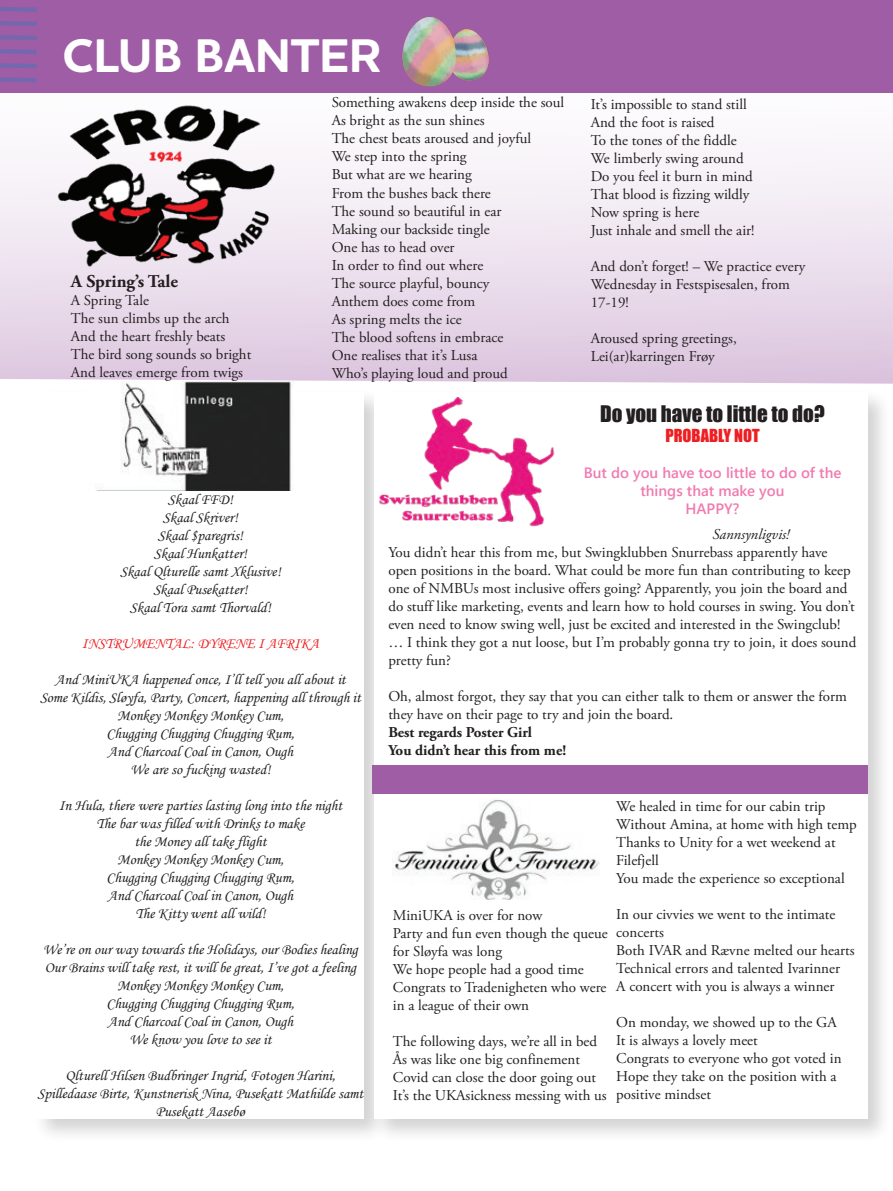
<style>
.page{position:relative;width:893px;height:1191px;background:#fff}
.page>*{position:absolute;margin:0;border:0;box-sizing:border-box;transform-origin:0 0}
.t1{font:700 48px "Houschka Pro";color:#fff}
.t2{font:21px "Impact";color:#231f20}
.t3{font:700 18px "Adobe Garamond Pro";color:#231f20}
.t4{font:16.5px "Impact";color:#ee1f23}
.t5{font:15px/18px "Adobe Garamond Pro";color:#231f20}
.t6{font:15px/18px "Monotype Corsiva";color:#231f20;text-align:center}
.t7{font:600 15px/18px "Segoe UI";color:#f17bb0;text-align:center}
.t8{font:700 15px/18px "Adobe Garamond Pro";color:#231f20}
.t9{font:15px "Monotype Corsiva";color:#ee1f23}
.t10{font:italic 15px "Adobe Garamond Pro";color:#231f20}
</style>
<div class="page">
<svg style="left:0;top:92px;width:893px;height:292px"></svg>
<img style="left:54px;top:103px;width:225px;height:166px">
<div style="left:33px;top:388px;width:356px;height:755px;background:#231f20;opacity:.2"></div>
<div style="left:37px;top:392px;width:327px;height:726px;background:#fff"></div>
<div style="left:370px;top:388px;width:522px;height:755px;background:#231f20;opacity:.2"></div>
<div style="left:374px;top:392px;width:493px;height:726px;background:#fff"></div>
<div style="left:0;top:0;width:893px;height:92px;background:#9f5da6"></div>
<svg style="left:0;top:7px;width:37px;height:76px"></svg>
<img style="left:373px;top:398px;width:182px;height:135px">
<img style="left:86px;top:381px;width:209px;height:109px">
<div style="left:372px;top:765px;width:495px;height:29px;background:#9f5da6"></div>
<img style="left:392px;top:799px;width:208px;height:101px">
<svg style="left:456px;top:29px;width:33px;height:52px"></svg>
<img style="left:402px;top:17px;width:54px;height:69px">
<h1 class="t1" style="left:62px;top:25px;width:320px">CLUB BANTER</h1>
<p class="t5" style="left:332px;top:94px;width:234px">Something awakens deep inside the soul<br>As bright as the sun shines<br>The chest beats aroused and joyful<br>We step into the spring<br>But what are we hearing<br>From the bushes back there<br>The sound so beautiful in ear<br>Making our backside tingle<br>One has to head over<br>In order to find out where<br>The source playful, bouncy<br>Anthem does come from<br>As spring melts the ice<br>The blood softens in embrace<br>One realises that it’s Lusa<br>Who’s playing loud and proud</p>
<p class="t5" style="left:591px;top:96px;width:165px">It’s impossible to stand still<br>And the foot is raised<br>To the tones of the fiddle<br>We limberly swing around<br>Do you feel it burn in mind<br>That blood is fizzing wildly<br>Now spring is here<br>Just inhale and smell the air!</p>
<p class="t5" style="left:591px;top:258px;width:216px">And don’t forget! – We practice every<br>Wednesday in Festspisesalen, from<br>17-19!</p>
<p class="t5" style="left:591px;top:330px;width:147px">Aroused spring greetings,<br>Lei(ar)karringen Frøy</p>
<h2 class="t2" style="left:600px;top:398px;width:226px">Do you have to little to do?</h2>
<p class="t4" style="left:665px;top:423px;width:96px">PROBABLY NOT</p>
<p class="t7" style="left:584px;top:462px;width:259px">But do you have too little to do of the things that make you<br>HAPPY?</p>
<p class="t3" style="left:71px;top:270px;width:109px">A Spring’s Tale</p>
<p class="t5" style="left:71px;top:291px;width:182px">A Spring Tale<br>The sun climbs up the arch<br>And the heart freshly beats<br>The bird song sounds so bright<br>And leaves emerge from twigs</p>
<p class="t6" style="left:120px;top:490px;width:162px">Skaal FFD!<br>Skaal Skriver!<br>Skaal $paregris!<br>Skaal Hunkatter!<br>Skaal Qlturelle samt Xklusive!<br>Skaal Pusekatter!<br>Skaal Tora samt Thorvald!</p>
<p class="t9" style="left:82px;top:634px;width:239px">INSTRUMENTAL: DYRENE I AFRIKA</p>
<p class="t6" style="left:40px;top:670px;width:322px">And MiniUKA happened once, I’ll tell you all about it Some Kildis, Sløyfa, Party, Concert, happening all through it Monkey Monkey Monkey Cum,<br>Chugging Chugging Chugging Rum,<br>And Charcoal Coal in Canon, Ough<br>We are so fucking wasted!</p>
<p class="t6" style="left:59px;top:796px;width:285px">In Hula, there were parties lasting long into the night<br>The bar was filled with Drinks to make<br>the Money all take flight<br>Monkey Monkey Monkey Cum,<br>Chugging Chugging Chugging Rum,<br>And Charcoal Coal in Canon, Ough<br>The Kitty went all wild!</p>
<p class="t6" style="left:43px;top:940px;width:316px">We’re on our way towards the Holidays, our Bodies healing Our Brains will take rest, it will be great, I’ve got a feeling Monkey Monkey Monkey Cum,<br>Chugging Chugging Chugging Rum,<br>And Charcoal Coal in Canon, Ough<br>We know you love to see it</p>
<p class="t6" style="left:38px;top:1066px;width:327px">Qlturell Hilsen Budbringer Ingrid, Fotogen Harini,<br>Spilledaase Birte, Kunstnerisk Nina, Pusekatt Mathilde samt<br>Pusekatt Aasebø</p>
<p class="t10" style="left:712px;top:525px;width:78px">Sannsynligvis!</p>
<p class="t5" style="left:388px;top:543px;width:469px">You didn’t hear this from me, but Swingklubben Snurrebass apparently have open positions in the board. What could be more fun than contributing to keep one of NMBUs most inclusive offers going? Apparently, you join the board and do stuff like marketing, events and learn how to hold courses in swing. You don’t even need to know swing well, just be excited and interested in the Swingclub! … I think they got a nut loose, but I’m probably gonna try to join, it does sound pretty fun?</p>
<p class="t5" style="left:388px;top:687px;width:460px">Oh, almost forgot, they say that you can either talk to them or answer the form they have on their page to try and join the board.</p>
<p class="t8" style="left:388px;top:723px;width:179px">Best regards Poster Girl<br>You didn’t hear this from me!</p>
<p class="t5" style="left:616px;top:797px;width:242px">We healed in time for our cabin trip<br>Without Amina, at home with high temp<br>Thanks to Unity for a wet weekend at<br>Filefjell<br>You made the experience so exceptional</p>
<p class="t5" style="left:616px;top:905px;width:240px">In our civvies we went to the intimate concerts<br>Both IVAR and Rævne melted our hearts<br>Technical errors and talented Ivarinner<br>A concert with you is always a winner</p>
<p class="t5" style="left:616px;top:1013px;width:227px">On monday, we showed up to the GA<br>It is always a lovely meet<br>Congrats to everyone who got voted in<br>Hope they take on the position with a positive mindset</p>
<p class="t5" style="left:393px;top:906px;width:216px">MiniUKA is over for now<br>Party and fun even though the queue for Sløyfa was long<br>We hope people had a good time<br>Congrats to Tradenigheten who were in a league of their own</p>
<p class="t5" style="left:393px;top:1032px;width:215px">The following days, we’re all in bed Ås was like one big confinement Covid can close the door going out It’s the UKAsickness messing with us</p>
</div>
